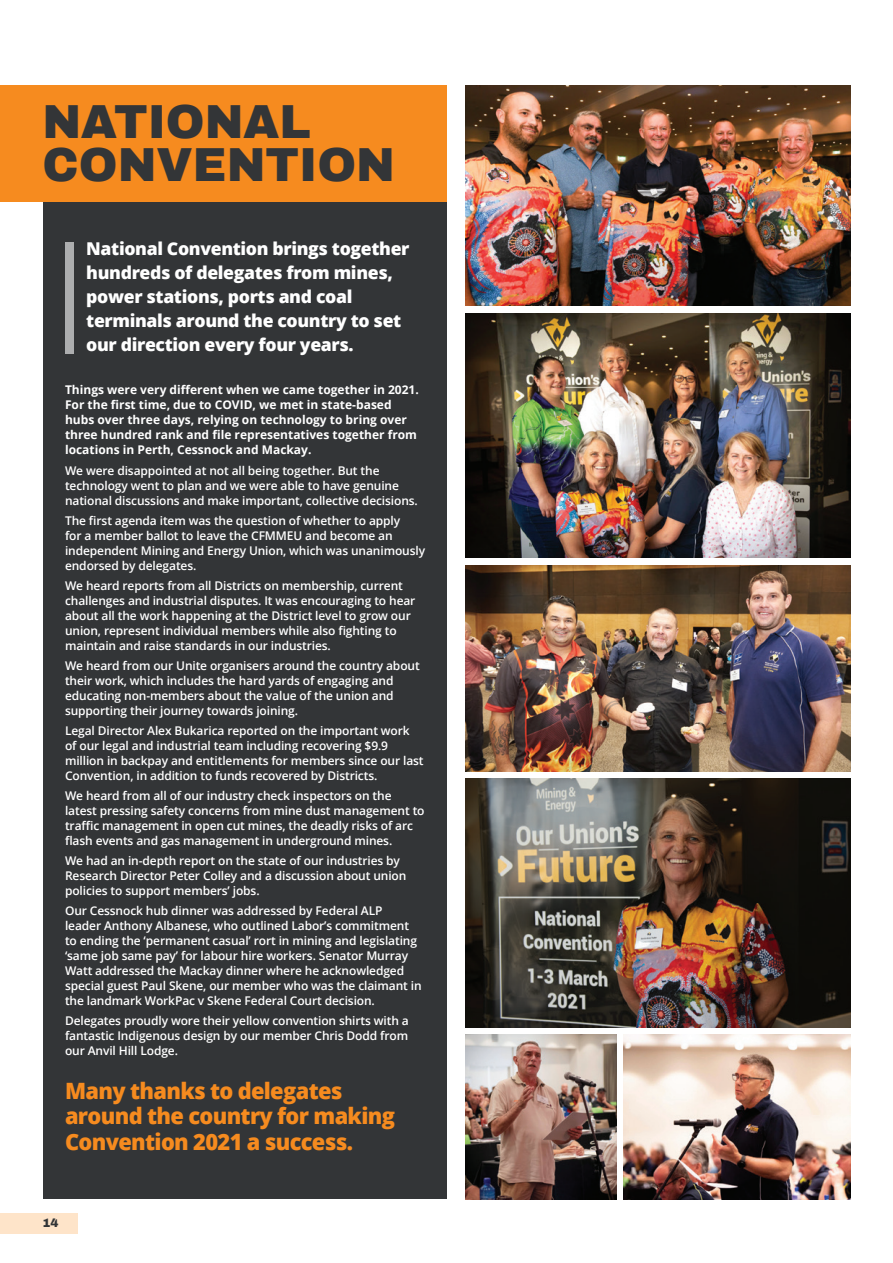
<style>
.page{position:relative;width:893px;height:1263px;background:#fff}
.page>*{position:absolute;margin:0;border:0;box-sizing:border-box;transform-origin:0 0}
.t1{font:900 46.65px/43.5px "Archivo";color:#333537}
.subhead{font:800 22.5px/25.5px "Open Sans";letter-spacing:-.03em;color:#f68b1f}
.t2{font:800 17.7px/24px "Open Sans";letter-spacing:-.02em;color:#fff}
.t3{font:600 12px/15px "Open Sans";letter-spacing:-.01em;color:#fff}
.t4{font:700 12px/15px "Open Sans";color:#fff}
.t5{font:900 12px "Archivo";color:#333537}
</style>
<div class="page">
<img style="left:466px;top:85px;width:384px;height:221px">
<img style="left:466px;top:1035px;width:151px;height:164px">
<img style="left:466px;top:565px;width:384px;height:206px">
<img style="left:624px;top:1035px;width:226px;height:164px">
<img style="left:466px;top:778px;width:384px;height:249px">
<img style="left:466px;top:313px;width:384px;height:245px">
<div style="left:43px;top:128px;width:403px;height:1071px;background:#333537"></div>
<div style="left:0;top:85px;width:446px;height:117px;background:#f68b1f"></div>
<div style="left:65px;top:242px;width:9px;height:111px;background:#adaeaf"></div>
<div style="left:0;top:1213px;width:77px;height:20px;background:#fee4c9"></div>
<p class="t1" style="left:43px;top:100px;width:354px">NATIONAL<br>CONVENTION</p>
<p class="t2" style="left:86px;top:236px;width:325px">National Convention brings together hundreds of delegates from mines, power stations, ports and coal terminals around the country to set our direction every four years.</p>
<p class="t4" style="left:65px;top:382px;width:355px">Things were very different when we came together in 2021.<br>For the first time, due to COVID, we met in state-based hubs over three days, relying on technology to bring over three hundred rank and file representatives together from locations in Perth, Cessnock and Mackay.</p>
<p class="t3" style="left:65px;top:462px;width:354px">We were disappointed at not all being together. But the technology went to plan and we were able to have genuine national discussions and make important, collective decisions.</p>
<p class="t3" style="left:65px;top:513px;width:362px">The first agenda item was the question of whether to apply<br>for a member ballot to leave the CFMMEU and become an independent Mining and Energy Union, which was unanimously endorsed by delegates.</p>
<p class="t3" style="left:65px;top:578px;width:352px">We heard reports from all Districts on membership, current challenges and industrial disputes. It was encouraging to hear about all the work happening at the District level to grow our union, represent individual members while also fighting to maintain and raise standards in our industries.</p>
<p class="t3" style="left:65px;top:658px;width:356px">We heard from our Unite organisers around the country about their work, which includes the hard yards of engaging and educating non-members about the value of the union and supporting their journey towards joining.</p>
<p class="t3" style="left:65px;top:723px;width:360px">Legal Director Alex Bukarica reported on the important work of our legal and industrial team including recovering $9.9 million in backpay and entitlements for members since our last Convention, in addition to funds recovered by Districts.</p>
<p class="t3" style="left:65px;top:788px;width:361px">We heard from all of our industry check inspectors on the latest pressing safety concerns from mine dust management to traffic management in open cut mines, the deadly risks of arc flash events and gas management in underground mines.</p>
<p class="t3" style="left:65px;top:853px;width:343px">We had an in-depth report on the state of our industries by<br>Research Director Peter Colley and a discussion about union policies to support members’ jobs.</p>
<p class="t3" style="left:65px;top:903px;width:358px">Our Cessnock hub dinner was addressed by Federal ALP leader Anthony Albanese, who outlined Labor’s commitment to ending the ‘permanent casual’ rort in mining and legislating ‘same job same pay’ for labour hire workers. Senator Murray Watt addressed the Mackay dinner where he acknowledged special guest Paul Skene, our member who was the claimant in the landmark WorkPac v Skene Federal Court decision.</p>
<p class="t3" style="left:65px;top:1013px;width:345px;text-align:justify">Delegates proudly wore their yellow convention shirts with a fantastic Indigenous design by our member Chris Dodd from our Anvil Hill Lodge.</p>
<p class="subhead" style="left:65px;top:1077px;width:331px">Many thanks to delegates around the country for making<br>Convention 2021 a success.</p>
<p class="t5" style="left:43px;top:1216px;width:18px">14</p>
</div>
